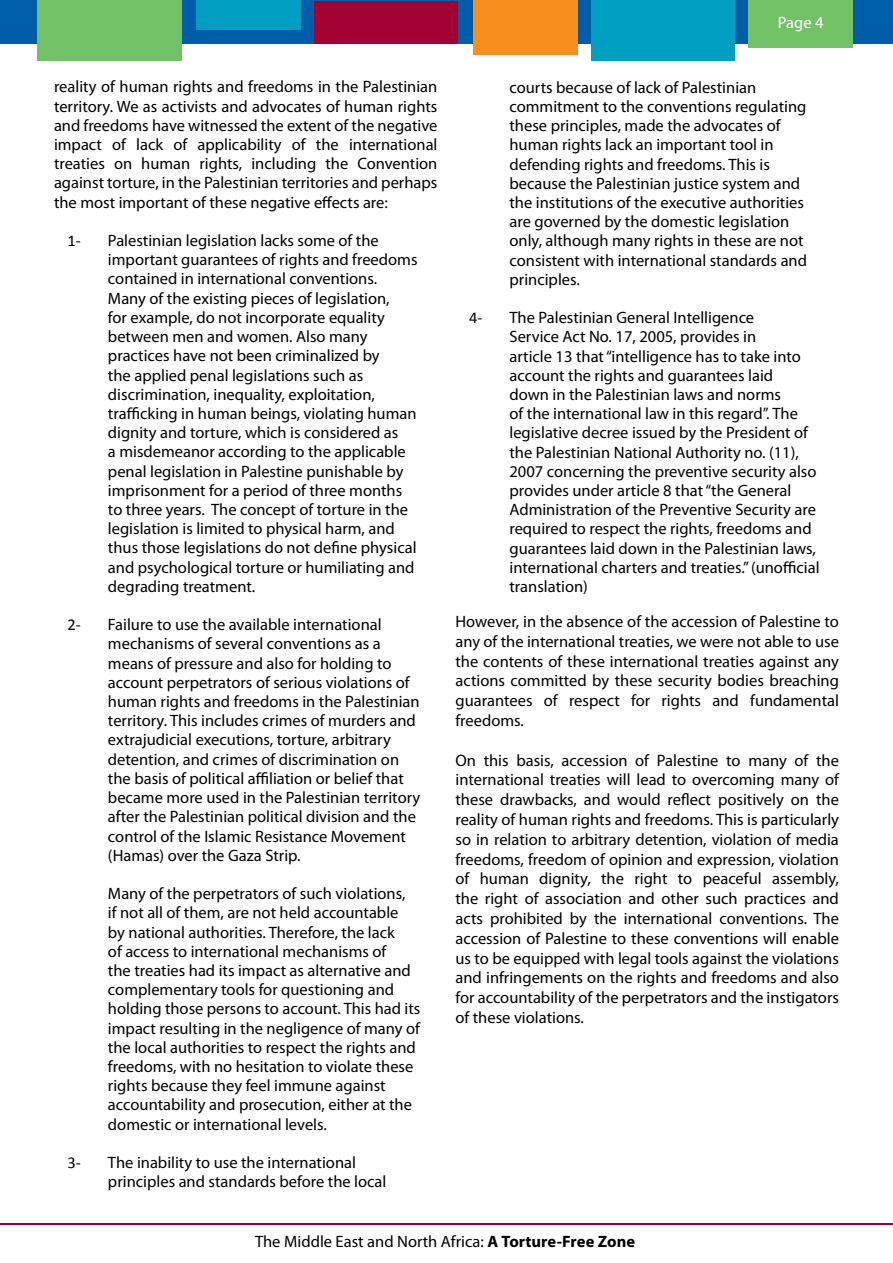
<style>
.page{position:relative;width:893px;height:1263px;background:#fff}
.page>*{position:absolute;margin:0;border:0;box-sizing:border-box;transform-origin:0 0}
.t1{font:16.5px/19.2px "Myriad Pro";color:#000}
.t2{font:16.5px "Calibri";color:#000}
.t3{font:16.5px "Myriad Pro";color:#fff}
.s1{font-weight:700}
</style>
<div class="page">
<div style="left:0;top:1px;width:893px;height:43px;background:#005daa"></div>
<hr style="left:0;top:1223px;width:893px;height:2px;background:#a30134">
<div style="left:38px;top:0;width:144px;height:60px;background:#73c167"></div>
<div style="left:196px;top:0;width:105px;height:29px;background:#009fc2"></div>
<div style="left:315px;top:1px;width:143px;height:43px;background:#a30134"></div>
<div style="left:473px;top:0;width:105px;height:54px;background:#f78e1e"></div>
<div style="left:592px;top:0;width:143px;height:60px;background:#009fc2"></div>
<div style="left:748px;top:0;width:105px;height:47px;background:#73c167"></div>
<p class="t3" style="left:778px;top:12px;width:47px">Page 4</p>
<p class="t1" style="left:54px;top:77px;width:385px;text-align:justify">reality of human rights and freedoms in the Palestinian territory. We as activists and advocates of human rights and freedoms have witnessed the extent of the negative impact of lack of applicability of the international treaties on human rights, including the Convention against torture, in the Palestinian territories and perhaps the most important of these negative effects are:</p>
<p class="t2" style="left:68px;top:230px;width:15px">1-</p>
<p class="t1" style="left:108px;top:231px;width:311px">Palestinian legislation lacks some of the important guarantees of rights and freedoms contained in international conventions.<br>Many of the existing pieces of legislation,<br>for example, do not incorporate equality between men and women. Also many practices have not been criminalized by<br>the applied penal legislations such as discrimination, inequality, exploitation, trafficking in human beings, violating human dignity and torture, which is considered as<br>a misdemeanor according to the applicable penal legislation in Palestine punishable by imprisonment for a period of three months to three years. The concept of torture in the legislation is limited to physical harm, and thus those legislations do not define physical and psychological torture or humiliating and degrading treatment.</p>
<p class="t2" style="left:68px;top:614px;width:15px">2-</p>
<p class="t1" style="left:108px;top:615px;width:314px">Failure to use the available international mechanisms of several conventions as a means of pressure and also for holding to account perpetrators of serious violations of human rights and freedoms in the Palestinian territory. This includes crimes of murders and extrajudicial executions, torture, arbitrary detention, and crimes of discrimination on the basis of political affiliation or belief that became more used in the Palestinian territory after the Palestinian political division and the control of the Islamic Resistance Movement (Hamas) over the Gaza Strip.</p>
<p class="t1" style="left:108px;top:884px;width:314px">Many of the perpetrators of such violations,<br>if not all of them, are not held accountable<br>by national authorities. Therefore, the lack<br>of access to international mechanisms of<br>the treaties had its impact as alternative and complementary tools for questioning and holding those persons to account. This had its impact resulting in the negligence of many of the local authorities to respect the rights and freedoms, with no hesitation to violate these rights because they feel immune against accountability and prosecution, either at the domestic or international levels.</p>
<p class="t2" style="left:68px;top:1152px;width:15px">3-</p>
<p class="t1" style="left:108px;top:1152px;width:280px">The inability to use the international principles and standards before the local</p>
<p class="t1" style="left:509px;top:77px;width:299px">courts because of lack of Palestinian commitment to the conventions regulating these principles, made the advocates of human rights lack an important tool in defending rights and freedoms. This is because the Palestinian justice system and the institutions of the executive authorities are governed by the domestic legislation only, although many rights in these are not consistent with international standards and principles.</p>
<p class="t2" style="left:469px;top:307px;width:15px">4-</p>
<p class="t1" style="left:509px;top:308px;width:312px">The Palestinian General Intelligence<br>Service Act No. 17, 2005, provides in<br>article 13 that “intelligence has to take into account the rights and guarantees laid<br>down in the Palestinian laws and norms<br>of the international law in this regard”. The legislative decree issued by the President of the Palestinian National Authority no. (11), 2007 concerning the preventive security also provides under article 8 that “the General Administration of the Preventive Security are required to respect the rights, freedoms and guarantees laid down in the Palestinian laws, international charters and treaties.” (unofficial translation)</p>
<p class="t1" style="left:455px;top:611px;width:385px;line-height:19.8px;text-align:justify">However, in the absence of the accession of Palestine to any of the international treaties, we were not able to use the contents of these international treaties against any actions committed by these security bodies breaching guarantees of respect for rights and fundamental freedoms.</p>
<p class="t1" style="left:455px;top:750px;width:385px;line-height:19.8px;text-align:justify">On this basis, accession of Palestine to many of the international treaties will lead to overcoming many of these drawbacks, and would reflect positively on the reality of human rights and freedoms. This is particularly so in relation to arbitrary detention, violation of media freedoms, freedom of opinion and expression, violation of human dignity, the right to peaceful assembly, the right of association and other such practices and acts prohibited by the international conventions. The accession of Palestine to these conventions will enable us to be equipped with legal tools against the violations and infringements on the rights and freedoms and also for accountability of the perpetrators and the instigators of these violations.</p>
<p class="t1" style="left:255px;top:1231px;width:382px">The Middle East and North Africa: <span class="s1">A Torture-Free Zone</span></p>
</div>
